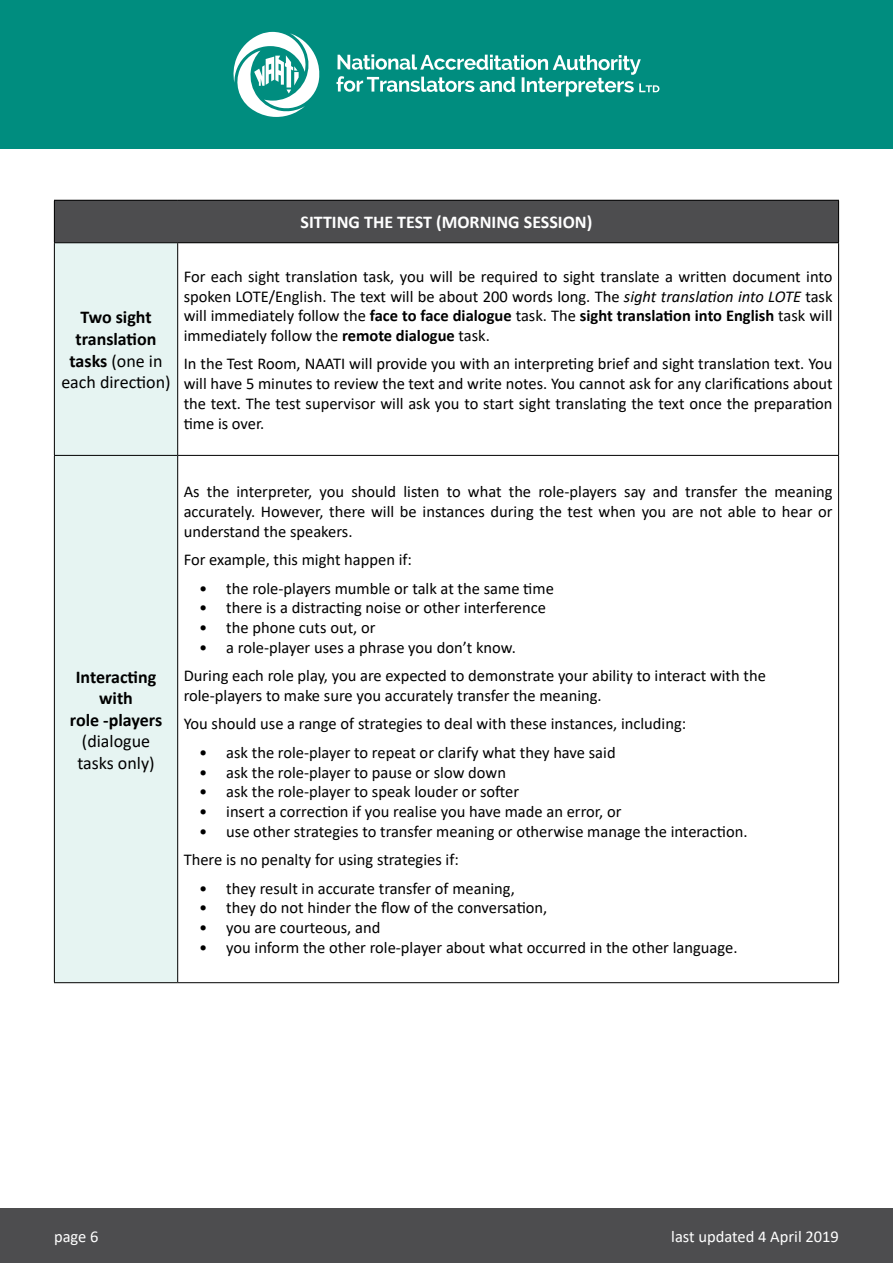
<style>
.page{position:relative;width:893px;height:1263px;background:#fff}
.page>*{position:absolute;margin:0;border:0;box-sizing:border-box;transform-origin:0 0}
.t1{font:700 18px/21.6px "Calibri";color:#000;text-align:center}
.t2{font:700 18px "Calibri";color:#fff}
.t3{font:18px/21.6px "Calibri";color:#000}
.t4{font:16.5px/19.8px "Calibri";color:#000;text-align:justify}
.t5{font:16.5px "Calibri";color:#fff}
.s1{font-weight:400}
.s2{font-style:italic}
.s3{font-weight:700}
</style>
<div class="page">
<div style="left:0;top:0;width:893px;height:149px;background:#008d7f"></div>
<svg style="left:233px;top:32px;width:87px;height:85px"></svg>
<svg style="left:336px;top:54px;width:323px;height:42px"></svg>
<div style="left:0;top:1209px;width:893px;height:54px;background:#4d4d4f"></div>
<div style="left:54px;top:200px;width:785px;height:43px;background:#4d4d4f"></div>
<div style="left:55px;top:243px;width:122px;height:739px;background:#e6f4f2"></div>
<hr style="left:54px;top:200px;width:124px;height:1px;background:#000">
<hr style="left:54px;top:201px;width:1px;height:41px;background:#000">
<hr style="left:178px;top:200px;width:661px;height:1px;background:#000">
<hr style="left:838px;top:201px;width:1px;height:41px;background:#000">
<hr style="left:54px;top:242px;width:124px;height:1px;background:#000">
<hr style="left:54px;top:243px;width:1px;height:212px;background:#000">
<hr style="left:178px;top:242px;width:661px;height:1px;background:#000">
<hr style="left:177px;top:243px;width:1px;height:212px;background:#000">
<hr style="left:838px;top:243px;width:1px;height:212px;background:#000">
<hr style="left:54px;top:455px;width:124px;height:1px;background:#000">
<hr style="left:54px;top:456px;width:1px;height:526px;background:#000">
<hr style="left:178px;top:455px;width:661px;height:1px;background:#000">
<hr style="left:177px;top:456px;width:1px;height:526px;background:#000">
<hr style="left:838px;top:456px;width:1px;height:526px;background:#000">
<hr style="left:54px;top:982px;width:124px;height:1px;background:#000">
<hr style="left:178px;top:982px;width:661px;height:1px;background:#000">
<p class="t2" style="left:301px;top:210px;width:293px">SITTING THE TEST (MORNING SESSION)</p>
<p class="t1" style="left:61px;top:306px;width:111px">Two sight translation tasks <span class="s1">(one in each direction)</span></p>
<p class="t4" style="left:184px;top:266px;width:650px">For each sight translation task, you will be required to sight translate a written document into spoken LOTE/English. The text will be about 200 words long. The <span class="s2">sight translation into LOTE</span> task will immediately follow the <span class="s3">face to face dialogue</span> task. The <span class="s3">sight translation into English</span> task will immediately follow the <span class="s3">remote dialogue</span> task.</p>
<p class="t4" style="left:184px;top:354px;width:650px">In the Test Room, NAATI will provide you with an interpreting brief and sight translation text. You will have 5 minutes to review the text and write notes. You cannot ask for any clarifications about the text. The test supervisor will ask you to start sight translating the text once the preparation time is over.</p>
<p class="t1" style="left:70px;top:665px;width:94px">Interacting with<br>role -players</p>
<p class="t3" style="left:77px;top:730px;width:79px">(dialogue tasks only)</p>
<p class="t4" style="left:184px;top:482px;width:650px">As the interpreter, you should listen to what the role-players say and transfer the meaning accurately. However, there will be instances during the test when you are not able to hear or understand the speakers.</p>
<p class="t4" style="left:184px;top:549px;width:230px">For example, this might happen if:</p>
<p class="t4" style="left:199px;top:578px;width:356px">• the role-players mumble or talk at the same time</p>
<p class="t4" style="left:199px;top:598px;width:348px">• there is a distracting noise or other interference</p>
<p class="t4" style="left:199px;top:617px;width:178px">• the phone cuts out, or</p>
<p class="t4" style="left:184px;top:633px;width:584px;line-height:28.3px;text-indent:16px">• a role-player uses a phrase you don’t know.<br>During each role play, you are expected to demonstrate your ability to interact with the</p>
<p class="t4" style="left:184px;top:681px;width:504px;line-height:28.3px">role-players to make sure you accurately transfer the meaning.<br>You should use a range of strategies to deal with these instances, including:</p>
<p class="t4" style="left:199px;top:742px;width:418px">• ask the role-player to repeat or clarify what they have said</p>
<p class="t4" style="left:199px;top:762px;width:308px">• ask the role-player to pause or slow down</p>
<p class="t4" style="left:199px;top:781px;width:322px">• ask the role-player to speak louder or softer</p>
<p class="t4" style="left:199px;top:801px;width:424px">• insert a correction if you realise you have made an error, or</p>
<p class="t4" style="left:184px;top:817px;width:565px;line-height:28.3px;text-indent:16px">• use other strategies to transfer meaning or otherwise manage the interaction.<br>There is no penalty for using strategies if:</p>
<p class="t4" style="left:199px;top:878px;width:317px">• they result in accurate transfer of meaning,</p>
<p class="t4" style="left:199px;top:897px;width:350px">• they do not hinder the flow of the conversation,</p>
<p class="t4" style="left:199px;top:917px;width:183px">• you are courteous, and</p>
<p class="t4" style="left:199px;top:937px;width:540px">• you inform the other role-player about what occurred in the other language.</p>
<p class="t5" style="left:54px;top:1225px;width:46px">page 6</p>
<p class="t5" style="left:671px;top:1225px;width:169px">last updated 4 April 2019</p>
</div>
